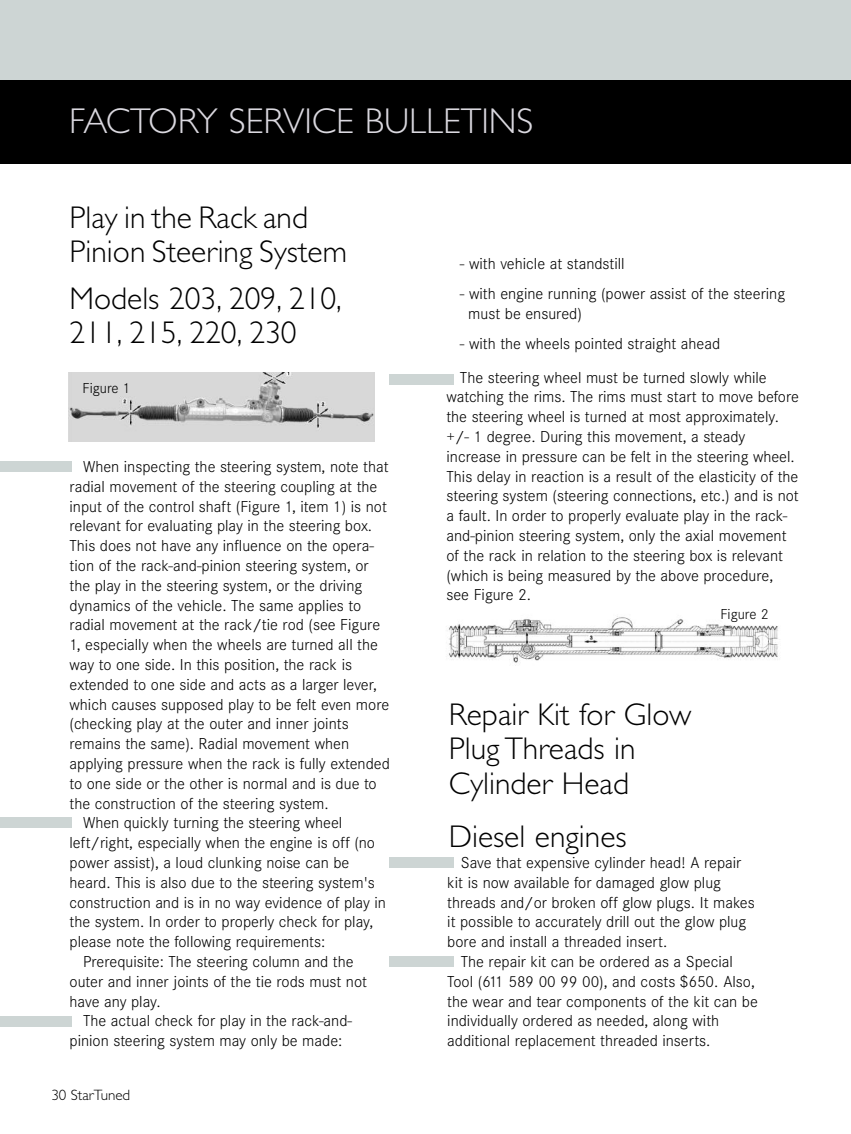
<style>
.page{position:relative;width:851px;height:1134px;background:#fff}
.page>*{position:absolute;margin:0;border:0;box-sizing:border-box;transform-origin:0 0}
.t1{font:300 36px "Gill Sans";color:#dad8df}
.t2{font:300 31.5px/34.5px "Gill Sans";color:#000}
.t3{font:300 16.5px/19.8px "Corporate S";color:#000}
.t4{font:300 15px "Corporate S";color:#000}
.t5{font:300 15px "Gill Sans";color:#000}
</style>
<div class="page">
<div style="left:0;top:0;width:850px;height:86px;background:#cdd5d4"></div>
<div style="left:0;top:80px;width:850px;height:84px;background:#000"></div>
<div style="left:0;top:461px;width:72px;height:11px;background:#cdd5d4"></div>
<div style="left:0;top:817px;width:72px;height:11px;background:#cdd5d4"></div>
<div style="left:0;top:1016px;width:72px;height:10px;background:#cdd5d4"></div>
<img style="left:68px;top:372px;width:306px;height:70px">
<img style="left:448px;top:616px;width:330px;height:50px">
<div style="left:389px;top:374px;width:64px;height:11px;background:#cdd5d4"></div>
<div style="left:389px;top:857px;width:64px;height:11px;background:#cdd5d4"></div>
<div style="left:389px;top:956px;width:64px;height:11px;background:#cdd5d4"></div>
<h1 class="t1" style="left:69px;top:99px;width:466px">FACTORY SERVICE BULLETINS</h1>
<h2 class="t2" style="left:70px;top:200px;width:279px">Play in the Rack and<br>Pinion Steering System</h2>
<h2 class="t2" style="left:70px;top:281px;width:274px">Models 203, 209, 210,<br>211, 215, 220, 230</h2>
<p class="t4" style="left:82px;top:379px;width:50px">Figure 1</p>
<p class="t3" style="left:83px;top:456px;width:307px">When inspecting the steering system, note that</p>
<p class="t3" style="left:70px;top:476px;width:309px">radial movement of the steering coupling at the</p>
<p class="t3" style="left:70px;top:496px;width:319px">input of the control shaft (Figure 1, item 1) is not</p>
<p class="t3" style="left:70px;top:516px;width:304px">relevant for evaluating play in the steering box.</p>
<p class="t3" style="left:70px;top:536px;width:306px">This does not have any influence on the opera-</p>
<p class="t3" style="left:70px;top:555px;width:301px">tion of the rack-and-pinion steering system, or</p>
<p class="t3" style="left:70px;top:575px;width:294px">the play in the steering system, or the driving</p>
<p class="t3" style="left:70px;top:595px;width:293px">dynamics of the vehicle. The same applies to</p>
<p class="t3" style="left:70px;top:615px;width:312px">radial movement at the rack/tie rod (see Figure</p>
<p class="t3" style="left:70px;top:635px;width:310px">1, especially when the wheels are turned all the</p>
<p class="t3" style="left:70px;top:654px;width:284px">way to one side. In this position, the rack is</p>
<p class="t3" style="left:70px;top:674px;width:309px">extended to one side and acts as a larger lever,</p>
<p class="t3" style="left:70px;top:694px;width:321px">which causes supposed play to be felt even more</p>
<p class="t3" style="left:70px;top:714px;width:281px">(checking play at the outer and inner joints</p>
<p class="t3" style="left:70px;top:734px;width:281px">remains the same). Radial movement when</p>
<p class="t3" style="left:70px;top:753px;width:322px">applying pressure when the rack is fully extended</p>
<p class="t3" style="left:70px;top:773px;width:309px">to one side or the other is normal and is due to</p>
<p class="t3" style="left:70px;top:793px;width:261px">the construction of the steering system.</p>
<p class="t3" style="left:83px;top:813px;width:261px">When quickly turning the steering wheel</p>
<p class="t3" style="left:70px;top:833px;width:307px">left/right, especially when the engine is off (no</p>
<p class="t3" style="left:70px;top:852px;width:281px">power assist), a loud clunking noise can be</p>
<p class="t3" style="left:70px;top:872px;width:307px">heard. This is also due to the steering system's</p>
<p class="t3" style="left:70px;top:892px;width:318px">construction and is in no way evidence of play in</p>
<p class="t3" style="left:70px;top:912px;width:305px">the system. In order to properly check for play,</p>
<p class="t3" style="left:70px;top:932px;width:257px">please note the following requirements:</p>
<p class="t3" style="left:83px;top:951px;width:272px">Prerequisite: The steering column and the</p>
<p class="t3" style="left:70px;top:971px;width:299px">outer and inner joints of the tie rods must not</p>
<p class="t3" style="left:70px;top:991px;width:92px">have any play.</p>
<p class="t3" style="left:83px;top:1011px;width:270px">The actual check for play in the rack-and-</p>
<p class="t3" style="left:70px;top:1031px;width:274px">pinion steering system may only be made:</p>
<p class="t5" style="left:51px;top:1086px;width:80px">30 StarTuned</p>
<p class="t3" style="left:460px;top:253px;width:166px">- with vehicle at standstill</p>
<p class="t3" style="left:468px;top:284px;width:318px;text-indent:-8px">- with engine running (power assist of the steering must be ensured)</p>
<p class="t3" style="left:460px;top:327px;width:308px;line-height:33.3px">- with the wheels pointed straight ahead<br>The steering wheel must be turned slowly while</p>
<p class="t3" style="left:446px;top:387px;width:354px">watching the rims. The rims must start to move before the steering wheel is turned at most approximately. +/- 1 degree. During this movement, a steady increase in pressure can be felt in the steering wheel.<br>This delay in reaction is a result of the elasticity of the steering system (steering connections, etc.) and is not a fault. In order to properly evaluate play in the rack&shy;and-pinion steering system, only the axial movement of the rack in relation to the steering box is relevant (which is being measured by the above procedure, see Figure 2.</p>
<p class="t4" style="left:720px;top:605px;width:50px">Figure 2</p>
<h2 class="t2" style="left:449px;top:697px;width:244px">Repair Kit for Glow<br>Plug Threads in<br>Cylinder Head</h2>
<h2 class="t2" style="left:449px;top:819px;width:179px">Diesel engines</h2>
<p class="t3" style="left:447px;top:852px;width:309px;text-indent:14px">Save that expensive cylinder head! A repair kit is now available for damaged glow plug threads and/or broken off glow plugs. It makes it possible to accurately drill out the glow plug bore and install a threaded insert.</p>
<p class="t3" style="left:447px;top:951px;width:312px;text-indent:13px">The repair kit can be ordered as a Special Tool (611 589 00 99 00), and costs $650. Also, the wear and tear components of the kit can be individually ordered as needed, along with additional replacement threaded inserts.</p>
</div>
